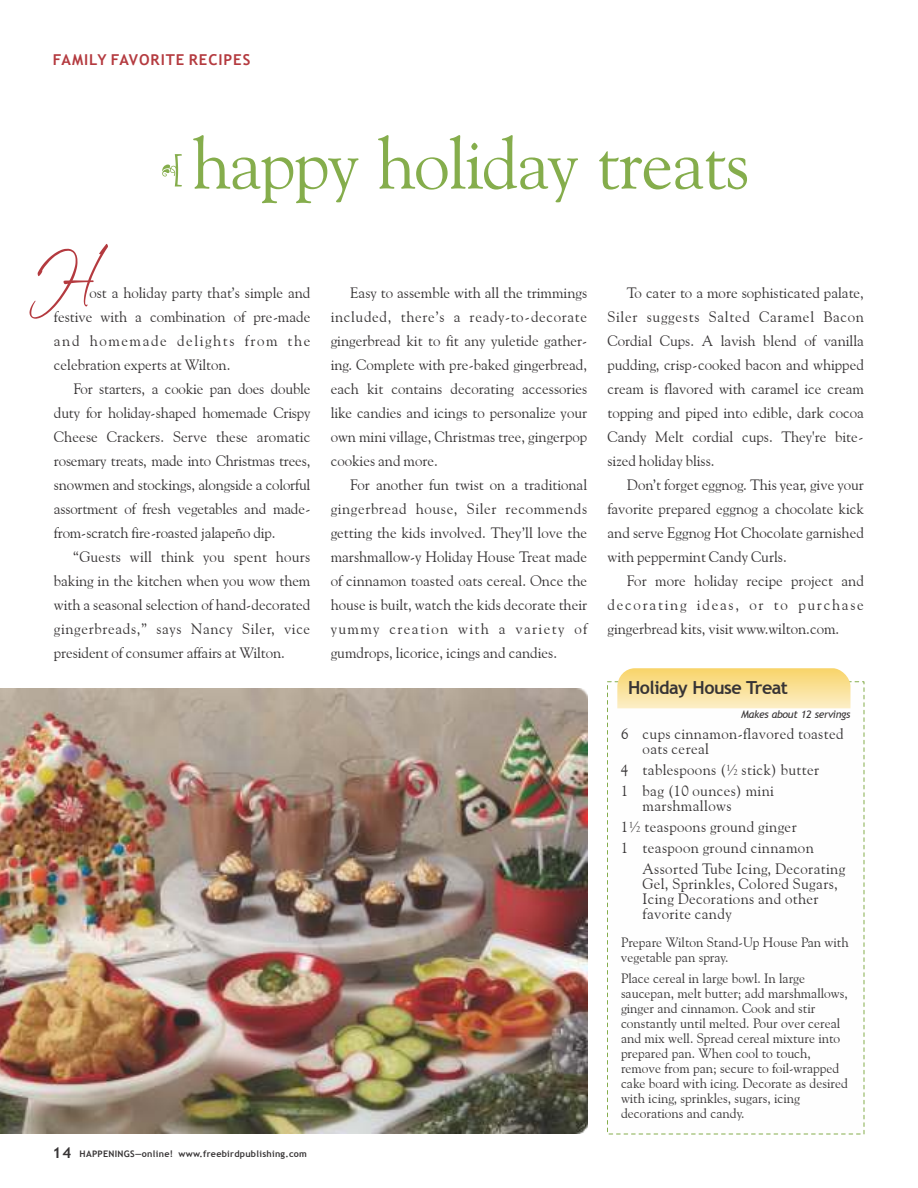
<style>
.page{position:relative;width:918px;height:1188px;background:#fff}
.page>*{position:absolute;margin:0;border:0;box-sizing:border-box;transform-origin:0 0}
.t1{font:78.15px "Scriptina";color:#b43a3f;scale:.76 1}
.t2{font:72px "Goudy Old Style BT";letter-spacing:-.02em;color:#85ad4c}
.t3{font:700 18px "Trebuchet MS";letter-spacing:-.03em;color:#373435}
.t4{font:15px/24px "Goudy Old Style BT";color:#373435;text-align:justify}
.t5{font:15px/15px "Goudy Old Style BT";letter-spacing:.025em;color:#373435}
.t6{font:700 15px "Trebuchet MS";letter-spacing:.06em;color:#b43a3f}
.t7{font:13.5px/15px "Goudy Old Style BT";color:#373435}
.t8{font:italic 10.5px "Trebuchet MS";letter-spacing:-.03em;color:#373435}
.t9{font:700 9px "Trebuchet MS";letter-spacing:.03em;color:#373435}
.s1{font-size:15px}
</style>
<div class="page">
<img style="left:0;top:689px;width:587px;height:445px">
<svg style="left:162px;top:154px;width:20px;height:32px"></svg>
<svg style="left:617px;top:668px;width:233px;height:40px;background:#fae19a"></svg>
<p class="t6" style="left:53px;top:54px;width:199px">FAMILY FAVORITE RECIPES</p>
<h2 class="t2" style="left:192px;top:134px;width:560px">happy holiday treats</h2>
<h1 class="t1" style="left:29px;top:233px;width:87px">H</h1>
<p class="t4" style="left:54px;top:282px;width:258px;text-indent:35px">ost a holiday party that’s simple and festive with a combination of pre-made and homemade delights from the celebration experts at Wilton.</p>
<p class="t4" style="left:54px;top:378px;width:258px;text-indent:20px">For starters, a cookie pan does double duty for holiday-shaped homemade Crispy Cheese Crackers. Serve these aromatic rosemary treats, made into Christmas trees, snowmen and stockings, alongside a colorful assortment of fresh vegetables and made&shy;from-scratch fire-roasted jalapeño dip.</p>
<p class="t4" style="left:54px;top:546px;width:258px;text-indent:19px">“Guests will think you spent hours baking in the kitchen when you wow them with a seasonal selection of hand-decorated gingerbreads,” says Nancy Siler, vice president of consumer affairs at Wilton.</p>
<p class="t9" style="left:53px;top:1151px;width:256px"><span class="s1">14</span> HAPPENINGS—online! www.freebirdpublishing.com</p>
<p class="t4" style="left:331px;top:282px;width:258px;text-indent:19px">Easy to assemble with all the trimmings included, there’s a ready-to-decorate gingerbread kit to fit any yuletide gather&shy;ing. Complete with pre-baked gingerbread, each kit contains decorating accessories like candies and icings to personalize your own mini village, Christmas tree, gingerpop cookies and more.</p>
<p class="t4" style="left:331px;top:474px;width:258px;text-indent:19px">For another fun twist on a traditional gingerbread house, Siler recommends getting the kids involved. They’ll love the marshmallow-y Holiday House Treat made of cinnamon toasted oats cereal. Once the house is built, watch the kids decorate their yummy creation with a variety of gumdrops, licorice, icings and candies.</p>
<p class="t4" style="left:607px;top:282px;width:258px;text-indent:19px">To cater to a more sophisticated palate, Siler suggests Salted Caramel Bacon Cordial Cups. A lavish blend of vanilla pudding, crisp-cooked bacon and whipped cream is flavored with caramel ice cream topping and piped into edible, dark cocoa Candy Melt cordial cups. They're bite&shy;sized holiday bliss.</p>
<p class="t4" style="left:607px;top:474px;width:258px;text-indent:19px">Don’t forget eggnog. This year, give your favorite prepared eggnog a chocolate kick and serve Eggnog Hot Chocolate garnished with peppermint Candy Curls.</p>
<p class="t4" style="left:607px;top:570px;width:258px;text-indent:19px">For more holiday recipe project and decorating ideas, or to purchase gingerbread kits, visit www.wilton.com.</p>
<p class="t3" style="left:628px;top:681px;width:161px">Holiday House Treat</p>
<p class="t5" style="left:643px;top:727px;width:203px;text-indent:-22px">6 cups cinnamon-flavored toasted oats cereal</p>
<p class="t5" style="left:621px;top:760px;width:200px;line-height:21px">4 tablespoons (½ stick) butter<br>1 bag (10 ounces) mini</p>
<p class="t5" style="left:643px;top:799px;width:90px">marshmallows</p>
<p class="t5" style="left:621px;top:820px;width:177px">1½ teaspoons ground ginger</p>
<p class="t5" style="left:621px;top:841px;width:194px">1 teaspoon ground cinnamon</p>
<p class="t5" style="left:643px;top:862px;width:204px">Assorted Tube Icing, Decorating</p>
<p class="t5" style="left:643px;top:877px;width:197px">Gel, Sprinkles, Colored Sugars,<br>Icing Decorations and other favorite candy</p>
<p class="t8" style="left:741px;top:711px;width:111px">Makes about 12 servings</p>
<p class="t7" style="left:621px;top:936px;width:229px">Prepare Wilton Stand-Up House Pan with vegetable pan spray.</p>
<p class="t7" style="left:621px;top:972px;width:228px">Place cereal in large bowl. In large saucepan, melt butter; add marshmallows, ginger and cinnamon. Cook and stir constantly until melted. Pour over cereal and mix well. Spread cereal mixture into prepared pan. When cool to touch, remove from pan; secure to foil-wrapped cake board with icing. Decorate as desired with icing, sprinkles, sugars, icing decorations and candy.</p>
</div>
